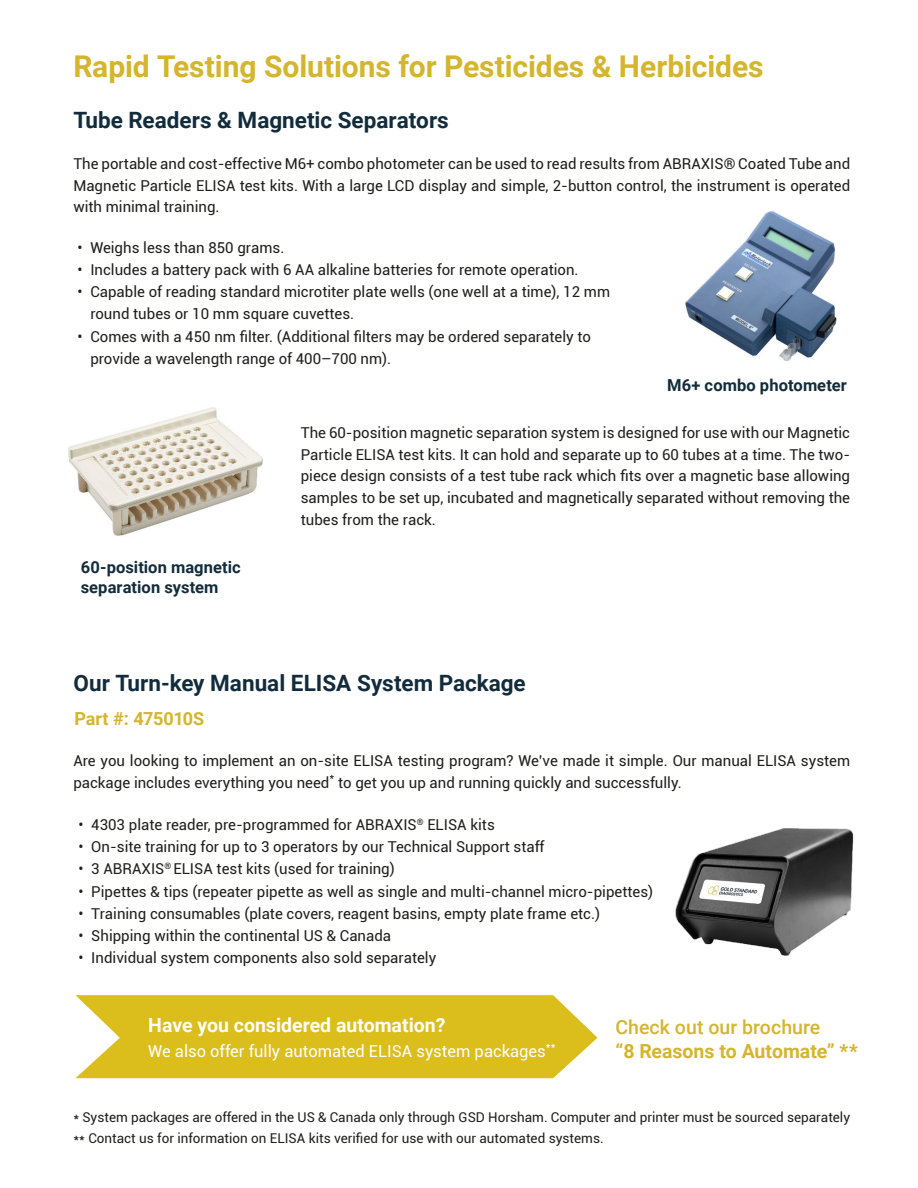
<style>
.page{position:relative;width:918px;height:1188px;background:#fff}
.page>*{position:absolute;margin:0;border:0;box-sizing:border-box;transform-origin:0 0}
.t1{font:700 30px "Roboto";letter-spacing:-.005em;color:#d4b52d}
.t2{font:700 22.5px "Roboto";color:#122c3b}
.t3{font:700 19.5px "Roboto";color:#fff}
.t4{font:700 19.5px "Roboto";color:#d4b52d}
.t5{font:500 19.5px "Roboto";color:#d4b52d}
.t6{font:700 18px "Roboto";letter-spacing:-.01em;color:#d4b52d}
.t7{font:700 16.5px/19.8px "Roboto";letter-spacing:.005em;color:#122c3b}
.t8{font:16.5px "Roboto";color:#fff}
.t9{font:15px/21.6px "Roboto";color:#1e1e1c}
.t10{font:13.5px/21px "Roboto";color:#1e1e1c}
</style>
<div class="page">
<img style="left:68px;top:407px;width:195px;height:129px">
<img style="left:685px;top:211px;width:152px;height:150px">
<svg style="left:75px;top:995px;width:523px;height:83px;background:#dec230"></svg>
<img style="left:675px;top:828px;width:179px;height:128px">
<h1 class="t1" style="left:73px;top:45px;width:692px">Rapid Testing Solutions for Pesticides &amp; Herbicides</h1>
<h2 class="t2" style="left:73px;top:105px;width:377px">Tube Readers &amp; Magnetic Separators</h2>
<p class="t9" style="left:73px;top:152px;width:778px;text-align:justify">The portable and cost-effective M6+ combo photometer can be used to read results from ABRAXIS® Coated Tube and Magnetic Particle ELISA test kits. With a large LCD display and simple, 2-button control, the instrument is operated with minimal training.</p>
<p class="t9" style="left:78px;top:236px;width:208px">• Weighs less than 850 grams.</p>
<p class="t9" style="left:78px;top:258px;width:503px">• Includes a battery pack with 6 AA alkaline batteries for remote operation.</p>
<p class="t9" style="left:90px;top:280px;width:521px;line-height:22.2px;text-indent:-13px">• Capable of reading standard microtiter plate wells (one well at a time), 12 mm round tubes or 10 mm square cuvettes.</p>
<p class="t9" style="left:90px;top:325px;width:502px;line-height:22.2px;text-indent:-13px">• Comes with a 450 nm filter. (Additional filters may be ordered separately to provide a wavelength range of 400–700 nm).</p>
<p class="t7" style="left:667px;top:374px;width:181px">M6+ combo photometer</p>
<p class="t7" style="left:81px;top:557px;width:161px">60-position magnetic separation system</p>
<p class="t9" style="left:301px;top:421px;width:551px;text-align:justify">The 60-position magnetic separation system is designed for use with our Magnetic Particle ELISA test kits. It can hold and separate up to 60 tubes at a time. The two&shy;piece design consists of a test tube rack which fits over a magnetic base allowing samples to be set up, incubated and magnetically separated without removing the tubes from the rack.</p>
<h2 class="t2" style="left:73px;top:667px;width:454px">Our Turn-key Manual ELISA System Package</h2>
<p class="t6" style="left:74px;top:706px;width:131px">Part #: 475010S</p>
<p class="t9" style="left:73px;top:749px;width:778px">Are you looking to implement an on-site ELISA testing program? We’ve made it simple. Our manual ELISA system package includes everything you need<sup>*</sup> to get you up and running quickly and successfully.</p>
<p class="t9" style="left:79px;top:813px;width:418px">• 4303 plate reader, pre-programmed for ABRAXIS<sup>®</sup> ELISA kits</p>
<p class="t9" style="left:79px;top:836px;width:468px">• On-site training for up to 3 operators by our Technical Support staff</p>
<p class="t9" style="left:79px;top:858px;width:318px">• 3 ABRAXIS<sup>®</sup> ELISA test kits (used for training)</p>
<p class="t9" style="left:79px;top:880px;width:576px">• Pipettes &amp; tips (repeater pipette as well as single and multi-channel micro-pipettes)</p>
<p class="t9" style="left:79px;top:902px;width:523px">• Training consumables (plate covers, reagent basins, empty plate frame etc.)</p>
<p class="t9" style="left:79px;top:925px;width:314px">• Shipping within the continental US &amp; Canada</p>
<p class="t9" style="left:79px;top:947px;width:359px">• Individual system components also sold separately</p>
<h3 class="t3" style="left:148px;top:1012px;width:299px">Have you considered automation?</h3>
<p class="t8" style="left:148px;top:1039px;width:409px">We also offer fully automated ELISA system packages<sup>**</sup></p>
<h3 class="t5" style="left:615px;top:1013px;width:206px">Check out our brochure</h3>
<h3 class="t4" style="left:615px;top:1037px;width:244px">“8 Reasons to Automate” **</h3>
<p class="t10" style="left:73px;top:1106px;width:778px">* System packages are offered in the US &amp; Canada only through GSD Horsham. Computer and printer must be sourced separately ** Contact us for information on ELISA kits verified for use with our automated systems.</p>
</div>
